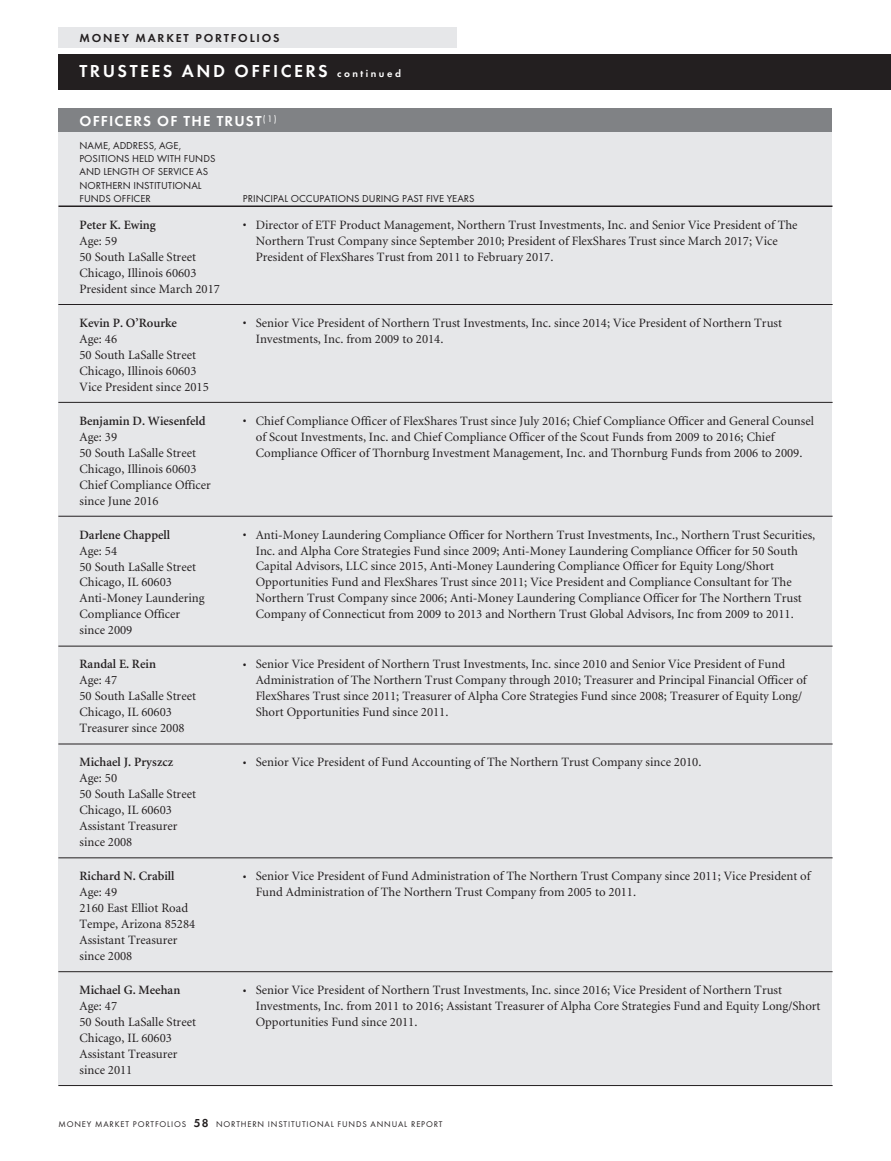
<style>
.page{position:relative;width:891px;height:1161px;background:#fff}
.page>*{position:absolute;margin:0;border:0;box-sizing:border-box;transform-origin:0 0}
.t1{font:700 18px "Function";letter-spacing:.135em;color:#fff}
.t2{font:700 15px "Function";letter-spacing:.08em;color:#fff}
.t3{font:12.75px/15.9px "Minion";color:#231f20}
.t4{font:600 12.75px "Minion";color:#231f20}
.t5{font:700 12px "Function";letter-spacing:.15em;color:#231f20}
.t6{font:10.5px/13.5px "Function";color:#231f20}
.t7{font:8.7px "Function";letter-spacing:.095em;color:#231f20}
.s1{font-size:10.5px}
.s2{font-weight:700;font-size:12px}
</style>
<div class="page">
<div style="left:58px;top:27px;width:400px;height:21px;background:#e6e7e9"></div>
<div style="left:58px;top:54px;width:833px;height:36px;background:#231f20"></div>
<div style="left:58px;top:108px;width:774px;height:24px;background:#808285"></div>
<div style="left:58px;top:132px;width:774px;height:954px;background:#e6e7e9"></div>
<hr style="left:59px;top:206px;width:773px;height:1px;background:#231f20">
<hr style="left:59px;top:304px;width:773px;height:1px;background:#231f20">
<hr style="left:59px;top:402px;width:773px;height:1px;background:#231f20">
<hr style="left:59px;top:516px;width:773px;height:1px;background:#231f20">
<hr style="left:59px;top:646px;width:773px;height:1px;background:#231f20">
<hr style="left:59px;top:744px;width:773px;height:1px;background:#231f20">
<hr style="left:59px;top:857px;width:773px;height:1px;background:#231f20">
<hr style="left:59px;top:971px;width:773px;height:1px;background:#231f20">
<hr style="left:59px;top:1085px;width:773px;height:1px;background:#231f20">
<p class="t5" style="left:80px;top:33px;width:202px">MONEY MARKET PORTFOLIOS</p>
<h1 class="t1" style="left:80px;top:63px;width:323px">TRUSTEES AND OFFICERS <span class="s1">continued</span></h1>
<p class="t2" style="left:80px;top:115px;width:199px">OFFICERS OF THE TRUST<sup>(1)</sup></p>
<p class="t6" style="left:80px;top:139px;width:137px">NAME, ADDRESS, AGE,<br>POSITIONS HELD WITH FUNDS<br>AND LENGTH OF SERVICE AS<br>NORTHERN INSTITUTIONAL<br>FUNDS OFFICER</p>
<p class="t6" style="left:243px;top:193px;width:233px">PRINCIPAL OCCUPATIONS DURING PAST FIVE YEARS</p>
<p class="t4" style="left:80px;top:220px;width:78px">Peter K. Ewing</p>
<p class="t3" style="left:80px;top:234px;width:142px">Age: 59<br>50 South LaSalle Street<br>Chicago, Illinois 60603<br>President since March 2017</p>
<p class="t4" style="left:80px;top:318px;width:99px">Kevin P. O’Rourke</p>
<p class="t3" style="left:80px;top:332px;width:131px">Age: 46<br>50 South LaSalle Street<br>Chicago, Illinois 60603<br>Vice President since 2015</p>
<p class="t4" style="left:80px;top:416px;width:128px">Benjamin D. Wiesenfeld</p>
<p class="t3" style="left:80px;top:430px;width:133px">Age: 39<br>50 South LaSalle Street<br>Chicago, Illinois 60603<br>Chief Compliance Officer since June 2016</p>
<p class="t4" style="left:80px;top:530px;width:92px">Darlene Chappell</p>
<p class="t3" style="left:80px;top:544px;width:127px">Age: 54<br>50 South LaSalle Street<br>Chicago, IL 60603<br>Anti-Money Laundering<br>Compliance Officer since 2009</p>
<p class="t4" style="left:80px;top:659px;width:78px">Randal E. Rein</p>
<p class="t3" style="left:80px;top:673px;width:118px">Age: 47<br>50 South LaSalle Street<br>Chicago, IL 60603<br>Treasurer since 2008</p>
<p class="t4" style="left:80px;top:757px;width:95px">Michael J. Pryszcz</p>
<p class="t3" style="left:80px;top:771px;width:118px">Age: 50<br>50 South LaSalle Street<br>Chicago, IL 60603<br>Assistant Treasurer since 2008</p>
<p class="t4" style="left:80px;top:871px;width:97px">Richard N. Crabill</p>
<p class="t3" style="left:80px;top:885px;width:117px">Age: 49<br>2160 East Elliot Road<br>Tempe, Arizona 85284<br>Assistant Treasurer since 2008</p>
<p class="t4" style="left:80px;top:985px;width:102px">Michael G. Meehan</p>
<p class="t3" style="left:80px;top:999px;width:118px">Age: 47<br>50 South LaSalle Street<br>Chicago, IL 60603<br>Assistant Treasurer since 2011</p>
<p class="t3" style="left:256px;top:218px;width:543px;text-indent:-13px">• Director of ETF Product Management, Northern Trust Investments, Inc. and Senior Vice President of The<br>Northern Trust Company since September 2010; President of FlexShares Trust since March 2017; Vice<br>President of FlexShares Trust from 2011 to February 2017.</p>
<p class="t3" style="left:256px;top:316px;width:528px;text-indent:-13px">• Senior Vice President of Northern Trust Investments, Inc. since 2014; Vice President of Northern Trust<br>Investments, Inc. from 2009 to 2014.</p>
<p class="t3" style="left:256px;top:414px;width:560px;text-indent:-13px">• Chief Compliance Officer of FlexShares Trust since July 2016; Chief Compliance Officer and General Counsel of Scout Investments, Inc. and Chief Compliance Officer of the Scout Funds from 2009 to 2016; Chief<br>Compliance Officer of Thornburg Investment Management, Inc. and Thornburg Funds from 2006 to 2009.</p>
<p class="t3" style="left:256px;top:528px;width:561px;text-indent:-13px">• Anti-Money Laundering Compliance Officer for Northern Trust Investments, Inc., Northern Trust Securities, Inc. and Alpha Core Strategies Fund since 2009; Anti-Money Laundering Compliance Officer for 50 South Capital Advisors, LLC since 2015, Anti-Money Laundering Compliance Officer for Equity Long/Short Opportunities Fund and FlexShares Trust since 2011; Vice President and Compliance Consultant for The Northern Trust Company since 2006; Anti-Money Laundering Compliance Officer for The Northern Trust Company of Connecticut from 2009 to 2013 and Northern Trust Global Advisors, Inc from 2009 to 2011.</p>
<p class="t3" style="left:256px;top:657px;width:552px;text-indent:-13px">• Senior Vice President of Northern Trust Investments, Inc. since 2010 and Senior Vice President of Fund Administration of The Northern Trust Company through 2010; Treasurer and Principal Financial Officer of FlexShares Trust since 2011; Treasurer of Alpha Core Strategies Fund since 2008; Treasurer of Equity Long/ Short Opportunities Fund since 2011.</p>
<p class="t3" style="left:243px;top:755px;width:460px">• Senior Vice President of Fund Accounting of The Northern Trust Company since 2010.</p>
<p class="t3" style="left:256px;top:869px;width:556px;text-indent:-13px">• Senior Vice President of Fund Administration of The Northern Trust Company since 2011; Vice President of<br>Fund Administration of The Northern Trust Company from 2005 to 2011.</p>
<p class="t3" style="left:256px;top:983px;width:566px;text-indent:-13px">• Senior Vice President of Northern Trust Investments, Inc. since 2016; Vice President of Northern Trust<br>Investments, Inc. from 2011 to 2016; Assistant Treasurer of Alpha Core Strategies Fund and Equity Long/Short<br>Opportunities Fund since 2011.</p>
<p class="t7" style="left:58px;top:1121px;width:386px">MONEY MARKET PORTFOLIOS <span class="s2">58</span> NORTHERN INSTITUTIONAL FUNDS ANNUAL REPORT</p>
</div>
